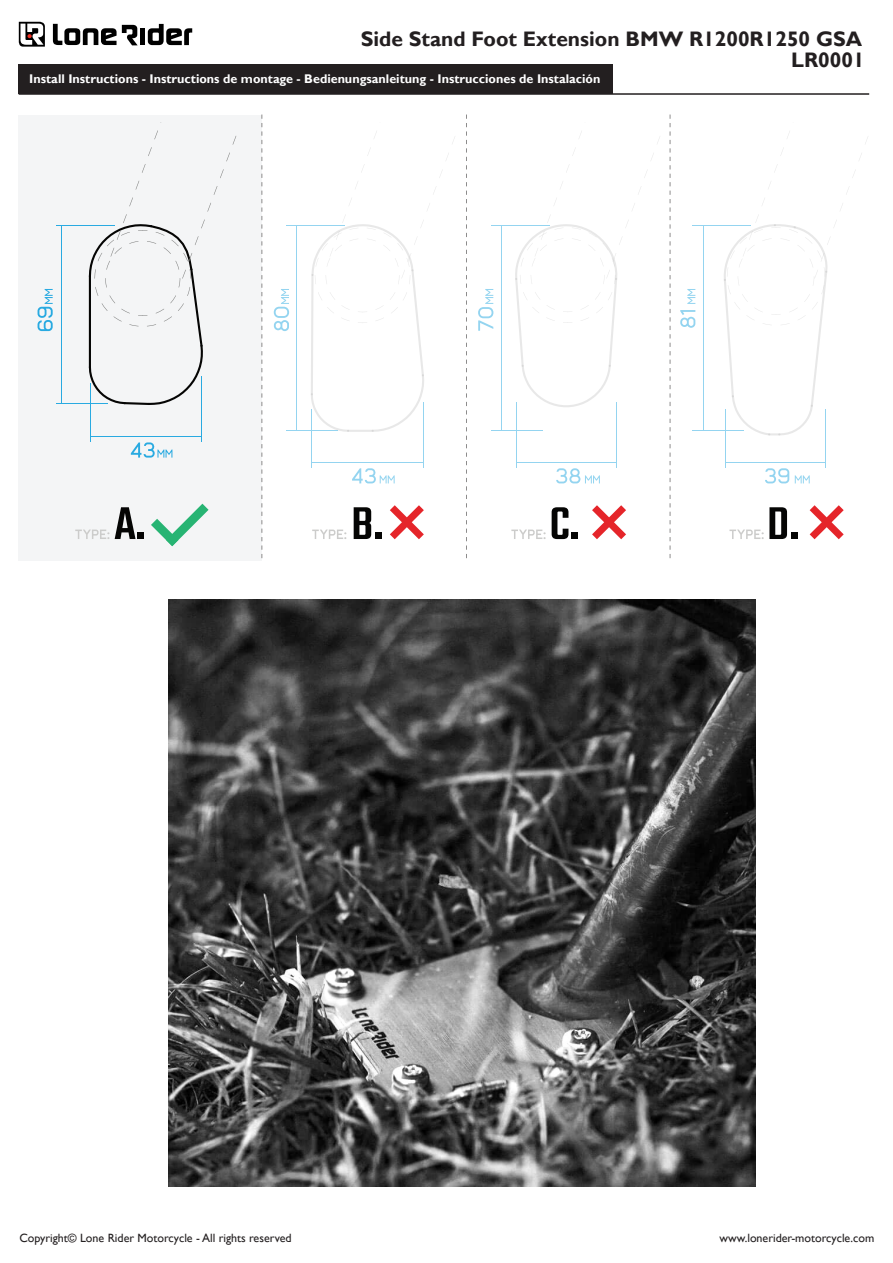
<style>
.page{position:relative;width:893px;height:1263px;background:#fff}
.page>*{position:absolute;margin:0;border:0;box-sizing:border-box;transform-origin:0 0}
.t1{font:700 21px "Gill Sans";color:#231f20}
.t2{font:700 12.6px "Gill Sans";color:#fff}
.t3{font:12px "Gill Sans";color:#231f20}
</style>
<div class="page">
<div style="left:19px;top:65px;width:594px;height:29px;background:#231f20"></div>
<hr style="left:19px;top:93px;width:850px;height:2px;background:#231f20">
<div style="left:140px;top:28px;width:5px;height:17px;background:#000"></div>
<svg style="left:148px;top:24px;width:44px;height:21px"></svg>
<svg style="left:53px;top:24px;width:85px;height:21px"></svg>
<svg style="left:18px;top:22px;width:27px;height:25px"></svg>
<img style="left:169px;top:600px;width:586px;height:586px">
<div style="left:19px;top:115px;width:243px;height:445px;background:#f4f5f6"></div>
<svg style="left:89px;top:122px;width:147px;height:283px"></svg>
<div style="left:138px;top:532px;width:6px;height:7px;background:#050504"></div>
<svg style="left:75px;top:507px;width:61px;height:32px"></svg>
<svg style="left:312px;top:530px;width:34px;height:9px"></svg>
<svg style="left:511px;top:530px;width:35px;height:9px"></svg>
<svg style="left:552px;top:507px;width:16px;height:32px"></svg>
<div style="left:572px;top:532px;width:6px;height:7px;background:#050504"></div>
<svg style="left:729px;top:507px;width:58px;height:32px"></svg>
<div style="left:791px;top:532px;width:6px;height:7px;background:#050504"></div>
<svg style="left:354px;top:507px;width:17px;height:32px"></svg>
<div style="left:375px;top:532px;width:6px;height:7px;background:#050504"></div>
<svg style="left:390px;top:505px;width:34px;height:34px"></svg>
<svg style="left:592px;top:505px;width:34px;height:34px"></svg>
<svg style="left:810px;top:505px;width:34px;height:34px"></svg>
<svg style="left:151px;top:504px;width:58px;height:42px"></svg>
<hr style="left:56px;top:225px;width:58px;height:1px;background:#29aae1">
<hr style="left:61px;top:225px;width:1px;height:179px;background:#29aae1">
<hr style="left:56px;top:404px;width:51px;height:1px;background:#29aae1">
<hr style="left:90px;top:383px;width:1px;height:59px;background:#29aae1">
<hr style="left:91px;top:436px;width:111px;height:1px;background:#29aae1">
<hr style="left:201px;top:376px;width:1px;height:66px;background:#29aae1">
<svg style="left:262px;top:115px;width:1px;height:443px"></svg>
<svg style="left:466px;top:115px;width:1px;height:443px"></svg>
<svg style="left:670px;top:115px;width:1px;height:443px"></svg>
<svg style="left:38px;top:289px;width:15px;height:42px"></svg>
<svg style="left:131px;top:442px;width:41px;height:16px"></svg>
<hr style="left:286px;top:225px;width:59px;height:1px;background:#29aae1">
<hr style="left:296px;top:225px;width:1px;height:206px;background:#29aae1">
<hr style="left:286px;top:430px;width:52px;height:1px;background:#29aae1">
<hr style="left:491px;top:225px;width:59px;height:1px;background:#29aae1">
<hr style="left:501px;top:225px;width:1px;height:206px;background:#29aae1">
<hr style="left:491px;top:430px;width:52px;height:1px;background:#29aae1">
<svg style="left:680px;top:310px;width:15px;height:18px"></svg>
<hr style="left:693px;top:225px;width:58px;height:1px;background:#29aae1">
<hr style="left:703px;top:225px;width:1px;height:206px;background:#29aae1">
<hr style="left:693px;top:430px;width:51px;height:1px;background:#29aae1">
<hr style="left:311px;top:409px;width:1px;height:58px;background:#29aae1">
<hr style="left:312px;top:462px;width:111px;height:1px;background:#29aae1">
<hr style="left:423px;top:402px;width:1px;height:65px;background:#29aae1">
<hr style="left:516px;top:402px;width:1px;height:65px;background:#29aae1">
<hr style="left:516px;top:462px;width:100px;height:1px;background:#29aae1">
<hr style="left:616px;top:402px;width:1px;height:65px;background:#29aae1">
<svg style="left:765px;top:468px;width:24px;height:15px"></svg>
<hr style="left:725px;top:409px;width:1px;height:58px;background:#29aae1">
<hr style="left:725px;top:462px;width:100px;height:1px;background:#29aae1">
<hr style="left:825px;top:409px;width:1px;height:58px;background:#29aae1">
<svg style="left:556px;top:468px;width:44px;height:15px"></svg>
<svg style="left:795px;top:475px;width:15px;height:8px"></svg>
<svg style="left:274px;top:289px;width:15px;height:42px"></svg>
<svg style="left:478px;top:289px;width:15px;height:42px"></svg>
<svg style="left:687px;top:289px;width:8px;height:15px"></svg>
<svg style="left:352px;top:468px;width:43px;height:15px"></svg>
<svg style="left:311px;top:131px;width:144px;height:301px"></svg>
<hr style="left:347px;top:430px;width:27px;height:2px;background:#b3b3b3">
<svg style="left:515px;top:131px;width:145px;height:276px"></svg>
<svg style="left:724px;top:131px;width:144px;height:304px"></svg>
<h1 class="t1" style="left:361px;top:26px;width:503px">Side Stand Foot Extension BMW R1200R1250 GSA</h1>
<p class="t2" style="left:29px;top:71px;width:573px">Install Instructions - Instructions de montage - Bedienungsanleitung - Instrucciones de Instalación</p>
<h1 class="t1" style="left:791px;top:48px;width:75px">LR0001</h1>
<p class="t3" style="left:19px;top:1231px;width:274px">Copyright© Lone Rider Motorcycle - All rights reserved</p>
<p class="t3" style="left:720px;top:1231px;width:156px">www.lonerider-motorcycle.com</p>
</div>
